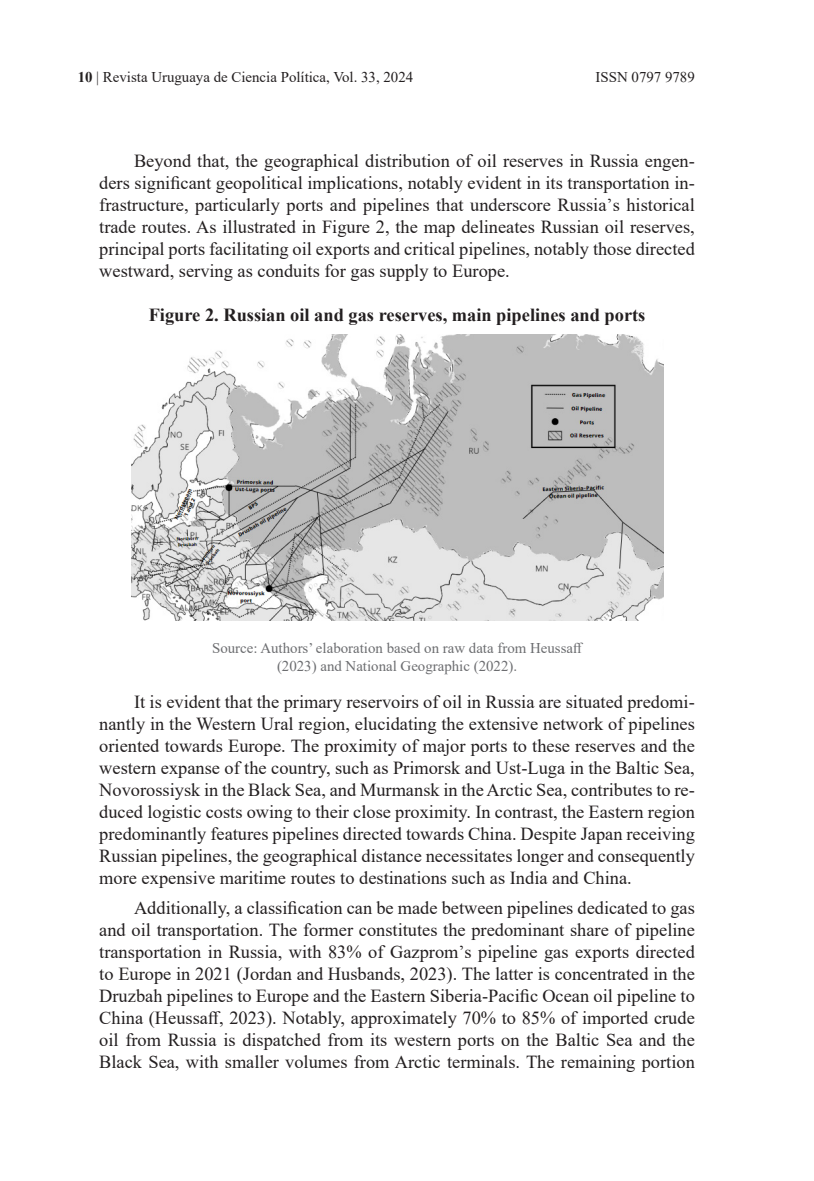
<style>
.page{position:relative;width:814px;height:1181px;background:#fff}
.page>*{position:absolute;margin:0;border:0;box-sizing:border-box;transform-origin:0 0}
.FCU_Párrafo{font:18.38px/22.1px "Times New Roman";color:#231f20;text-align:justify}
.Tit_gráfico{font:700 18.38px "Times New Roman";color:#231f20}
.Pie_imagen{font:14.88px/17.8px "Times New Roman";color:#6c6d70;text-align:center}
.t1{font:14.88px "Times New Roman";color:#231f20}
.s1{font-weight:700}
</style>
<div class="page">
<img style="left:131px;top:335px;width:532px;height:285px">
<p class="t1" style="left:78px;top:67px;width:337px"><span class="s1">10</span> | Revista Uruguaya de Ciencia Política, Vol. 33, 2024</p>
<p class="t1" style="left:595px;top:67px;width:101px">ISSN 0797 9789</p>
<p class="FCU_Párrafo" style="left:99px;top:149px;width:597px;text-indent:35px">Beyond that, the geographical distribution of oil reserves in Russia engen&shy;ders significant geopolitical implications, notably evident in its transportation in&shy;frastructure, particularly ports and pipelines that underscore Russiaʼs historical trade routes. As illustrated in Figure 2, the map delineates Russian oil reserves, principal ports facilitating oil exports and critical pipelines, notably those directed westward, serving as conduits for gas supply to Europe.</p>
<p class="Tit_gráfico" style="left:149px;top:302px;width:498px">Figure 2. Russian oil and gas reserves, main pipelines and ports</p>
<p class="Pie_imagen" style="left:212px;top:638px;width:372px">Source: Authors’ elaboration based on raw data from Heussaff (2023) and National Geographic (2022).</p>
<p class="FCU_Párrafo" style="left:99px;top:690px;width:597px;text-indent:35px">It is evident that the primary reservoirs of oil in Russia are situated predomi&shy;nantly in the Western Ural region, elucidating the extensive network of pipelines oriented towards Europe. The proximity of major ports to these reserves and the western expanse of the country, such as Primorsk and Ust-Luga in the Baltic Sea, Novorossiysk in the Black Sea, and Murmansk in the Arctic Sea, contributes to re&shy;duced logistic costs owing to their close proximity. In contrast, the Eastern region predominantly features pipelines directed towards China. Despite Japan receiving Russian pipelines, the geographical distance necessitates longer and consequently more expensive maritime routes to destinations such as India and China.</p>
<p class="FCU_Párrafo" style="left:99px;top:895px;width:597px;text-indent:35px">Additionally, a classification can be made between pipelines dedicated to gas and oil transportation. The former constitutes the predominant share of pipeline transportation in Russia, with 83% of Gazpromʼs pipeline gas exports directed to Europe in 2021 (Jordan and Husbands, 2023). The latter is concentrated in the Druzbah pipelines to Europe and the Eastern Siberia-Pacific Ocean oil pipeline to China (Heussaff, 2023). Notably, approximately 70% to 85% of imported crude oil from Russia is dispatched from its western ports on the Baltic Sea and the Black Sea, with smaller volumes from Arctic terminals. The remaining portion</p>
</div>
